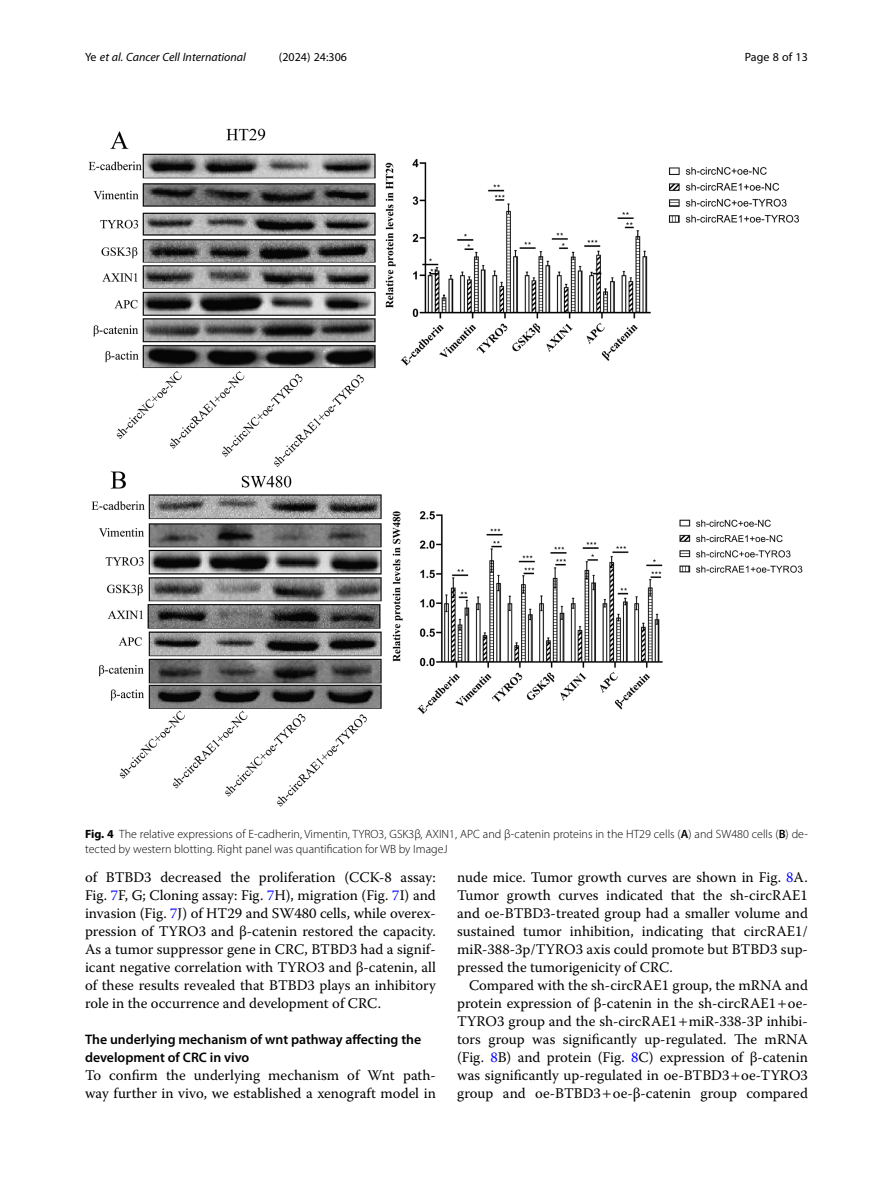
<style>
.page{position:relative;width:893px;height:1191px;background:#fff}
.page>*{position:absolute;margin:0;border:0;box-sizing:border-box;transform-origin:0 0}
.Body_Text{font:14.7px/18px "Warnock Pro";color:#000;text-align:justify}
.Body_Text_Indent{font:14.7px/18px "Warnock Pro";color:#000;text-align:justify}
.Head_2{font:600 13.8px/18px "Myriad Pro";color:#000}
.Figure_Caption{font:300 12px/15px "Myriad Pro";color:#000}
.t1{font:italic 12px "Myriad Pro";color:#000}
.t2{font:12px "Myriad Pro";color:#000}
.s1{font-style:normal}
.s2{font-weight:700}
.s3{font-weight:600}
.s4{color:#00f}
</style>
<div class="page">
<img style="left:88px;top:128px;width:715px;height:679px">
<p class="t1" style="left:85px;top:50px;width:162px"><span class="s1">Ye</span> et al. Cancer Cell International</p>
<p class="t2" style="left:279px;top:50px;width:70px">(2024) 24:306</p>
<p class="t2" style="left:745px;top:50px;width:65px">Page 8 of 13</p>
<p class="Figure_Caption" style="left:85px;top:826px;width:724px"><span class="s2">Fig. 4</span> The relative expressions of E-cadherin, Vimentin, TYRO3, GSK3β, AXIN1, APC and β-catenin proteins in the HT29 cells (<span class="s3">A</span>) and SW480 cells (<span class="s3">B</span>) de&shy;tected by western blotting. Right panel was quantification for WB by ImageJ</p>
<p class="Body_Text" style="left:85px;top:868px;width:352px">of BTBD3 decreased the proliferation (CCK-8 assay:<br>Fig. <span class="s4">7</span>F, G; Cloning assay: Fig. <span class="s4">7</span>H), migration (Fig. <span class="s4">7</span>I) and invasion (Fig. <span class="s4">7</span>J) of HT29 and SW480 cells, while overex&shy;pression of TYRO3 and β-catenin restored the capacity.<br>As a tumor suppressor gene in CRC, BTBD3 had a signif&shy;icant negative correlation with TYRO3 and β-catenin, all of these results revealed that BTBD3 plays an inhibitory role in the occurrence and development of CRC.</p>
<p class="Head_2" style="left:85px;top:1030px;width:338px">The underlying mechanism of wnt pathway affecting the development of CRC in vivo</p>
<p class="Body_Text" style="left:85px;top:1066px;width:352px">To confirm the underlying mechanism of Wnt path&shy;way further in vivo, we established a xenograft model in</p>
<p class="Body_Text" style="left:457px;top:868px;width:352px">nude mice. Tumor growth curves are shown in Fig. <span class="s4">8</span>A.<br>Tumor growth curves indicated that the sh-circRAE1 and oe-BTBD3-treated group had a smaller volume and sustained tumor inhibition, indicating that circRAE1/ miR-388-3p/TYRO3 axis could promote but BTBD3 sup&shy;pressed the tumorigenicity of CRC.</p>
<p class="Body_Text_Indent" style="left:457px;top:976px;width:352px;text-indent:12px">Compared with the sh-circRAE1 group, the mRNA and protein expression of β-catenin in the sh-circRAE1 oe-TYRO3 group and the sh-circRAE1 miR-338-3P inhibi&shy;tors group was significantly up-regulated. The mRNA (Fig. <span class="s4">8</span>B) and protein (Fig. <span class="s4">8</span>C) expression of β-catenin was significantly up-regulated in oe-BTBD3 oe-TYRO3 group and oe-BTBD3 oe-β-catenin group compared</p>
</div>
